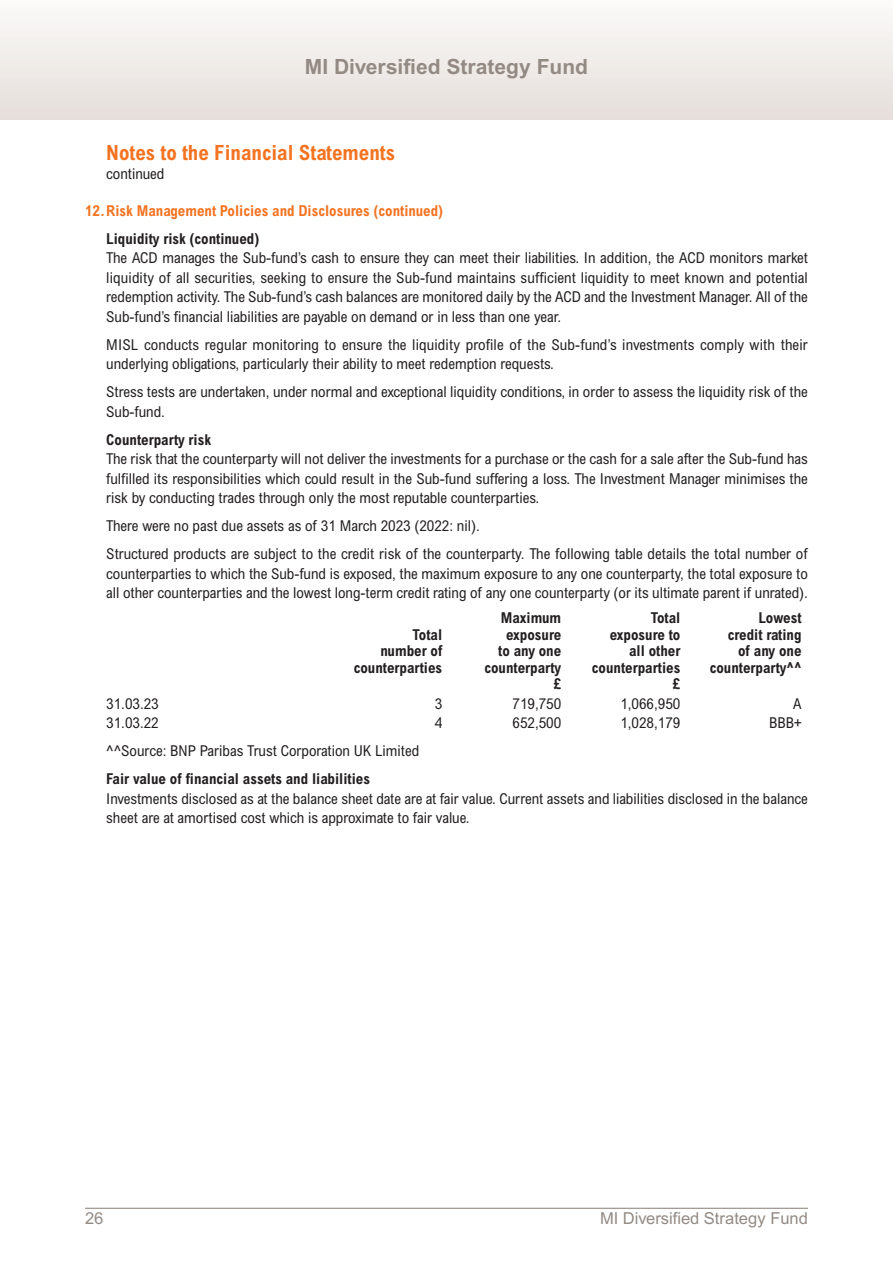
<style>
.page{position:relative;width:893px;height:1263px;background:#fff}
.page>*{position:absolute;margin:0;border:0;box-sizing:border-box;transform-origin:0 0}
.t1{font:700 condensed 21px "Arial";color:#f47321}
.t2{font:700 21px "Arial";color:#938a84}
.t3{font:16.5px "Arial";color:#938a84}
.t4{font:condensed 15px/19.5px "Arial";color:#231f20;text-align:justify}
.t5{font:700 condensed 15px "Arial";color:#231f20}
.t6{font:700 condensed 15px "Arial";color:#f47321}
</style>
<div class="page">
<hr style="left:85px;top:1208px;width:723px;height:1px;background:#938a84">
<div style="left:0;top:0;width:893px;height:119px;background:linear-gradient(to bottom,#fbfbf9,#e5deda)"></div>
<p class="t2" style="left:305px;top:59px;width:285px">MI Diversified Strategy Fund</p>
<p class="t1" style="left:106px;top:145px;width:290px">Notes to the Financial Statements</p>
<p class="t4" style="left:106px;top:166px;width:60px">continued</p>
<p class="t6" style="left:85px;top:205px;width:360px">12.Risk Management Policies and Disclosures (continued)</p>
<p class="t5" style="left:106px;top:233px;width:155px">Liquidity risk (continued)</p>
<p class="t4" style="left:106px;top:250px;width:703px">The ACD manages the Sub-fund’s cash to ensure they can meet their liabilities. In addition, the ACD monitors market liquidity of all securities, seeking to ensure the Sub-fund maintains sufficient liquidity to meet known and potential redemption activity. The Sub-fund’s cash balances are monitored daily by the ACD and the Investment Manager. All of the Sub-fund’s financial liabilities are payable on demand or in less than one year.</p>
<p class="t4" style="left:106px;top:336px;width:703px">MISL conducts regular monitoring to ensure the liquidity profile of the Sub-fund’s investments comply with their underlying obligations, particularly their ability to meet redemption requests.</p>
<p class="t4" style="left:106px;top:384px;width:703px">Stress tests are undertaken, under normal and exceptional liquidity conditions, in order to assess the liquidity risk of the<br>Sub-fund.</p>
<p class="t5" style="left:106px;top:434px;width:106px">Counterparty risk</p>
<p class="t4" style="left:106px;top:451px;width:703px">The risk that the counterparty will not deliver the investments for a purchase or the cash for a sale after the Sub-fund has fulfilled its responsibilities which could result in the Sub-fund suffering a loss. The Investment Manager minimises the risk by conducting trades through only the most reputable counterparties.</p>
<p class="t4" style="left:106px;top:518px;width:375px">There were no past due assets as of 31 March 2023 (2022: nil).</p>
<p class="t4" style="left:106px;top:546px;width:703px">Structured products are subject to the credit risk of the counterparty. The following table details the total number of counterparties to which the Sub-fund is exposed, the maximum exposure to any one counterparty, the total exposure to all other counterparties and the lowest long-term credit rating of any one counterparty (or its ultimate parent if unrated).</p>
<p class="t5" style="left:501px;top:612px;width:62px">Maximum</p>
<p class="t5" style="left:651px;top:612px;width:31px">Total</p>
<p class="t5" style="left:758px;top:612px;width:45px">Lowest</p>
<p class="t5" style="left:413px;top:629px;width:31px">Total</p>
<p class="t5" style="left:506px;top:629px;width:57px">exposure</p>
<p class="t5" style="left:610px;top:629px;width:72px">exposure to</p>
<p class="t5" style="left:728px;top:629px;width:75px">credit rating</p>
<p class="t5" style="left:380px;top:645px;width:63px">number of</p>
<p class="t5" style="left:498px;top:645px;width:64px">to any one</p>
<p class="t5" style="left:629px;top:645px;width:53px">all other</p>
<p class="t5" style="left:738px;top:645px;width:65px">of any one</p>
<p class="t5" style="left:354px;top:662px;width:90px">counterparties</p>
<p class="t5" style="left:484px;top:662px;width:78px">counterparty</p>
<p class="t5" style="left:592px;top:662px;width:90px">counterparties</p>
<p class="t5" style="left:710px;top:662px;width:93px">counterparty^^</p>
<p class="t5" style="left:554px;top:678px;width:9px">£</p>
<p class="t5" style="left:673px;top:678px;width:9px">£</p>
<p class="t4" style="left:106px;top:695px;width:54px">31.03.23</p>
<p class="t4" style="left:435px;top:695px;width:9px">3</p>
<p class="t4" style="left:513px;top:695px;width:50px">719,750</p>
<p class="t4" style="left:620px;top:695px;width:61px">1,066,950</p>
<p class="t4" style="left:793px;top:695px;width:10px">A</p>
<p class="t4" style="left:106px;top:715px;width:54px">31.03.22</p>
<p class="t4" style="left:435px;top:715px;width:9px">4</p>
<p class="t4" style="left:513px;top:715px;width:50px">652,500</p>
<p class="t4" style="left:620px;top:715px;width:61px">1,028,179</p>
<p class="t4" style="left:769px;top:715px;width:34px">BBB+</p>
<p class="t4" style="left:106px;top:743px;width:314px">^^Source: BNP Paribas Trust Corporation UK Limited</p>
<p class="t5" style="left:106px;top:773px;width:265px">Fair value of financial assets and liabilities</p>
<p class="t4" style="left:106px;top:790px;width:703px">Investments disclosed as at the balance sheet date are at fair value. Current assets and liabilities disclosed in the balance sheet are at amortised cost which is approximate to fair value.</p>
<p class="t3" style="left:85px;top:1212px;width:20px">26</p>
<p class="t3" style="left:600px;top:1212px;width:209px">MI Diversified Strategy Fund</p>
</div>
